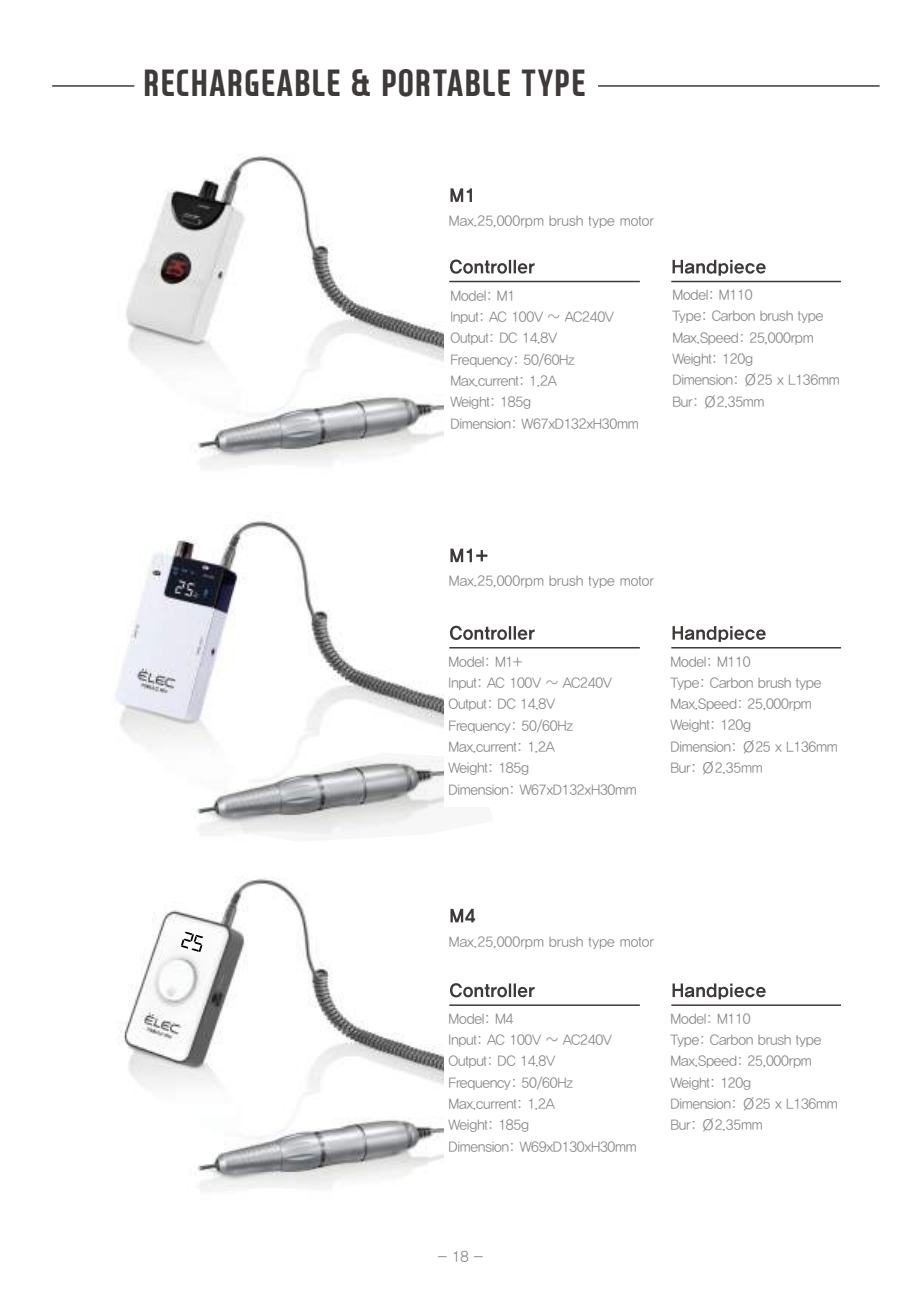
<style>
.page{position:relative;width:919px;height:1289px;background:#fff}
.page>*{position:absolute;margin:0;border:0;box-sizing:border-box;transform-origin:0 0}
.t1{font:37.5px "Swagger TTF";letter-spacing:.03em;color:#3e3a39}
.t2{font:15px "YDIYGO320";color:#888}
.t3{font:14.25px/21.3px "YDIYGO320";letter-spacing:-.02em;color:#888}
.t4{font:14.25px "YDIYGO320";color:#888}
</style>
<div class="page">
<img style="left:118px;top:878px;width:358px;height:313px">
<img style="left:126px;top:155px;width:318px;height:298px">
<img style="left:115px;top:453px;width:373px;height:295px">
<img style="left:196px;top:759px;width:248px;height:76px">
<hr style="left:598px;top:85px;width:281px;height:2px;background:#3e3a39">
<hr style="left:52px;top:85px;width:82px;height:2px;background:#3e3a39">
<svg style="left:450px;top:188px;width:22px;height:14px"></svg>
<svg style="left:450px;top:548px;width:37px;height:14px"></svg>
<svg style="left:450px;top:908px;width:25px;height:14px"></svg>
<svg style="left:450px;top:259px;width:84px;height:15px"></svg>
<hr style="left:449px;top:281px;width:190px;height:1px;background:#3d3a39">
<svg style="left:672px;top:260px;width:93px;height:16px"></svg>
<hr style="left:671px;top:281px;width:170px;height:1px;background:#3d3a39">
<div style="left:445px;top:615px;width:416px;height:191px;background:#fff"></div>
<svg style="left:450px;top:625px;width:84px;height:15px"></svg>
<hr style="left:449px;top:647px;width:190px;height:1px;background:#3d3a39">
<svg style="left:672px;top:626px;width:93px;height:16px"></svg>
<hr style="left:671px;top:647px;width:170px;height:1px;background:#3d3a39">
<div style="left:445px;top:972px;width:416px;height:191px;background:#fff"></div>
<svg style="left:450px;top:983px;width:84px;height:14px"></svg>
<hr style="left:449px;top:1004px;width:190px;height:1px;background:#3d3a39">
<svg style="left:672px;top:983px;width:93px;height:16px"></svg>
<hr style="left:671px;top:1004px;width:170px;height:1px;background:#3d3a39">
<svg style="left:181px;top:931px;width:22px;height:21px"></svg>
<h1 class="t1" style="left:143px;top:66px;width:443px">RECHARGEABLE &amp; PORTABLE TYPE</h1>
<p class="t4" style="left:449px;top:212px;width:207px">Max.25,000rpm brush type motor</p>
<p class="t3" style="left:450px;top:285px;width:190px">Model: M1<br>Input: AC 100V ~ AC240V<br>Output: DC 14.8V<br>Frequency: 50/60Hz<br>Max.current: 1.2A<br>Weight: 185g<br>Dimension: W67xD132xH30mm</p>
<p class="t3" style="left:672px;top:284px;width:169px">Model: M110<br>Type: Carbon brush type<br>Max.Speed: 25,000rpm<br>Weight: 120g<br>Dimension: Ø25 x L136mm<br>Bur: Ø2.35mm</p>
<p class="t4" style="left:449px;top:573px;width:207px">Max.25,000rpm brush type motor</p>
<p class="t3" style="left:448px;top:651px;width:190px">Model: M1+<br>Input: AC 100V ~ AC240V<br>Output: DC 14.8V<br>Frequency: 50/60Hz<br>Max.current: 1.2A<br>Weight: 185g<br>Dimension: W67xD132xH30mm</p>
<p class="t3" style="left:670px;top:651px;width:169px">Model: M110<br>Type: Carbon brush type<br>Max.Speed: 25,000rpm<br>Weight: 120g<br>Dimension: Ø25 x L136mm<br>Bur: Ø2.35mm</p>
<p class="t4" style="left:449px;top:933px;width:207px">Max.25,000rpm brush type motor</p>
<p class="t3" style="left:448px;top:1008px;width:190px">Model: M4<br>Input: AC 100V ~ AC240V<br>Output: DC 14.8V<br>Frequency: 50/60Hz<br>Max.current: 1.2A<br>Weight: 185g<br>Dimension: W69xD130xH30mm</p>
<p class="t3" style="left:670px;top:1007px;width:169px">Model: M110<br>Type: Carbon brush type<br>Max.Speed: 25,000rpm<br>Weight: 120g<br>Dimension: Ø25 x L136mm<br>Bur: Ø2.35mm</p>
<p class="t2" style="left:438px;top:1248px;width:47px">- 18 -</p>
</div>
